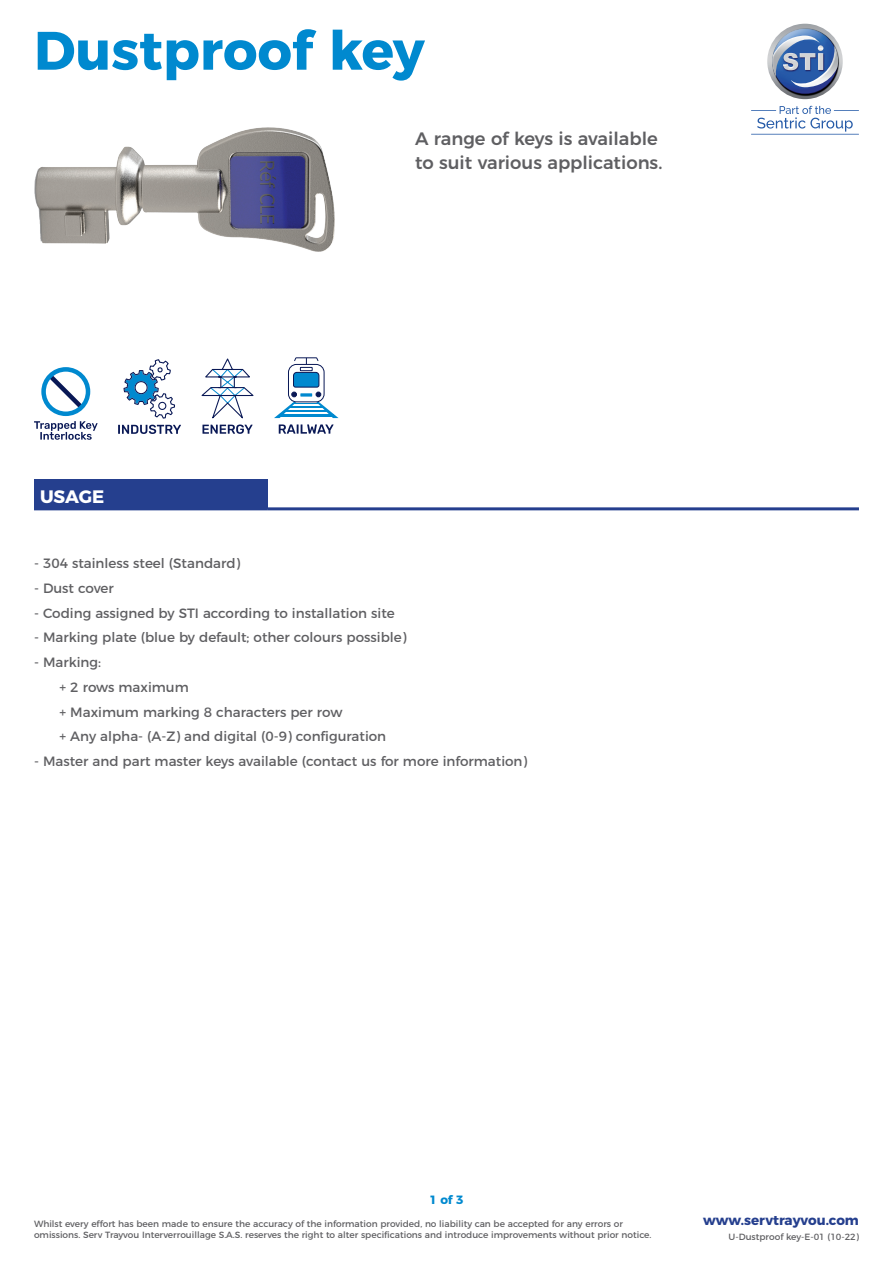
<style>
.page{position:relative;width:893px;height:1263px;background:#fff}
.page>*{position:absolute;margin:0;border:0;box-sizing:border-box;transform-origin:0 0}
.t1{font:700 54px "Montserrat";color:#0089cf}
.t2{font:500 18px/24px "Montserrat";color:#5f5f62}
.t3{font:700 18px "Montserrat";color:#fff}
.t4{font:13.5px/24.8px "Montserrat";color:#5f5f62}
.t5{font:700 13.5px "Montserrat";color:#253f8e}
.t6{font:700 12px "Montserrat";color:#0089cf}
.t7{font:9px/10.8px "Montserrat";color:#5f5f62}
</style>
<div class="page">
<img style="left:34px;top:128px;width:301px;height:123px">
<svg style="left:44px;top:369px;width:44px;height:45px"></svg>
<div style="left:41px;top:367px;width:49px;height:49px;border:5px solid #0089cf;border-radius:50%"></div>
<svg style="left:34px;top:421px;width:64px;height:19px"></svg>
<svg style="left:124px;top:359px;width:51px;height:60px"></svg>
<svg style="left:118px;top:425px;width:63px;height:9px"></svg>
<svg style="left:201px;top:358px;width:53px;height:76px"></svg>
<svg style="left:274px;top:357px;width:65px;height:61px"></svg>
<svg style="left:300px;top:393px;width:12px;height:4px"></svg>
<svg style="left:279px;top:424px;width:55px;height:10px"></svg>
<div style="left:34px;top:479px;width:234px;height:30px;background:#253f8e"></div>
<hr style="left:34px;top:507px;width:234px;height:3px;background:#253f8e">
<hr style="left:268px;top:507px;width:591px;height:3px;background:#253f8e">
<img style="left:767px;top:24px;width:76px;height:75px;border-radius:38px">
<img style="left:773px;top:29px;width:64px;height:64px">
<img style="left:772px;top:36px;width:47px;height:41px">
<img style="left:791px;top:46px;width:47px;height:41px">
<hr style="left:751px;top:134px;width:108px;height:1px;background:#265ba8">
<svg style="left:751px;top:106px;width:108px;height:26px"></svg>
<h1 class="t1" style="left:34px;top:6px;width:392px">Dustproof key</h1>
<h2 class="t3" style="left:40px;top:481px;width:66px">USAGE</h2>
<h2 class="t2" style="left:415px;top:125px;width:249px">A range of keys is available to suit various applications.</h2>
<p class="t4" style="left:34px;top:550px;width:208px">- 304 stainless steel (Standard)</p>
<p class="t4" style="left:34px;top:575px;width:81px">- Dust cover</p>
<p class="t4" style="left:34px;top:599px;width:362px">- Coding assigned by STI according to installation site</p>
<p class="t4" style="left:34px;top:624px;width:374px">- Marking plate (blue by default; other colours possible)</p>
<p class="t4" style="left:60px;top:649px;width:328px;text-indent:-26px">- Marking:<br>+ 2 rows maximum<br>+ Maximum marking 8 characters per row<br>+ Any alpha- (A-Z) and digital (0-9) configuration</p>
<p class="t4" style="left:34px;top:748px;width:495px">- Master and part master keys available (contact us for more information)</p>
<p class="t6" style="left:429px;top:1190px;width:36px">1 of 3</p>
<p class="t7" style="left:34px;top:1217px;width:619px">Whilst every effort has been made to ensure the accuracy of the information provided, no liability can be accepted for any errors or omissions. Serv Trayvou Interverrouillage S.A.S. reserves the right to alter specifications and introduce improvements without prior notice.</p>
<p class="t5" style="left:703px;top:1209px;width:157px">www.servtrayvou.com</p>
<p class="t7" style="left:728px;top:1231px;width:132px">U-Dustproof key-E-01 (10-22)</p>
</div>
